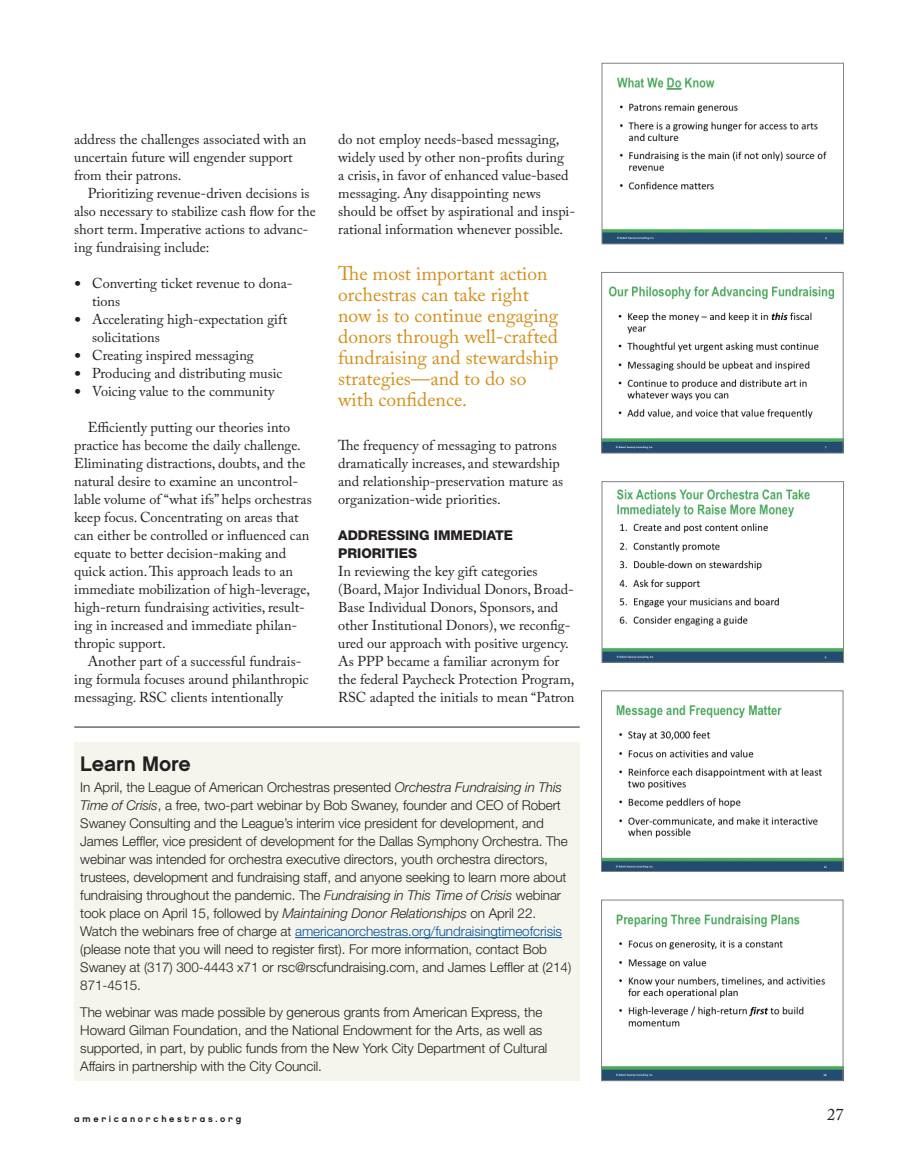
<style>
.page{position:relative;width:918px;height:1175px;background:#fff}
.page>*{position:absolute;margin:0;border:0;box-sizing:border-box;transform-origin:0 0}
.sidebar_cal_head{font:21px "Chalet New York Nineteen Sixty";letter-spacing:-.005em;color:#231f20}
.dept_callout{font:19.5px/21px "Adobe Caslon Pro";color:#d68e19}
.t1{font:16.5px "Adobe Caslon Pro";color:#231f20}
.dept_body{font:14.25px/18px "Adobe Caslon Pro";color:#231f20}
.dept_body_no_indent{font:14.25px/18px "Adobe Caslon Pro";color:#231f20}
.sidebar_cal_body{font:300 13.5px/18px "Helvetica Neue";letter-spacing:-.005em;color:#231f20}
.subhead{font:800 13.5px/18px "Helvetica Neue";color:#231f20}
.t2{font:9px "Chalet New York Nineteen Eighty";letter-spacing:.3em;color:#231f20}
.s1{font-size:21px}
.s2{font-style:italic}
.s3{color:#01539e}
</style>
<div class="page">
<div style="left:74px;top:742px;width:506px;height:338px;background:#f5f4ed"></div>
<hr style="left:295px;top:937px;width:267px;height:1px;background:#01539e">
<img style="left:604px;top:77px;width:238px;height:165px">
<div style="left:602px;top:63px;width:242px;height:181px;border:1px solid #808285"></div>
<img style="left:603px;top:705px;width:238px;height:164px">
<div style="left:601px;top:690px;width:242px;height:181px;border:1px solid #808285"></div>
<img style="left:603px;top:286px;width:238px;height:165px">
<div style="left:601px;top:272px;width:242px;height:181px;border:1px solid #808285"></div>
<img style="left:604px;top:489px;width:238px;height:171px">
<div style="left:602px;top:481px;width:242px;height:181px;border:1px solid #808285"></div>
<img style="left:603px;top:914px;width:238px;height:164px">
<div style="left:601px;top:899px;width:242px;height:181px;border:1px solid #808285"></div>
<hr style="left:74px;top:726px;width:506px;height:1px;background:#231f20">
<p class="dept_body" style="left:74px;top:130px;width:234px">address the challenges associated with an uncertain future will engender support from their patrons.</p>
<p class="dept_body" style="left:74px;top:184px;width:243px;text-indent:14px">Prioritizing revenue-driven decisions is also necessary to stabilize cash flow for the short term. Imperative actions to advanc&shy;ing fundraising include:</p>
<p class="dept_body" style="left:92px;top:274px;width:202px;text-indent:-18px"><span class="s1">•</span> Converting ticket revenue to dona&shy;tions</p>
<p class="dept_body" style="left:92px;top:310px;width:197px;text-indent:-18px"><span class="s1">•</span> Accelerating high-expectation gift solicitations</p>
<p class="dept_body" style="left:74px;top:346px;width:181px"><span class="s1">•</span> Creating inspired messaging</p>
<p class="dept_body" style="left:74px;top:364px;width:210px"><span class="s1">•</span> Producing and distributing music</p>
<p class="dept_body" style="left:74px;top:382px;width:202px"><span class="s1">•</span> Voicing value to the community</p>
<p class="dept_body" style="left:74px;top:418px;width:239px;text-indent:14px">Efficiently putting our theories into practice has become the daily challenge.<br>Eliminating distractions, doubts, and the natural desire to examine an uncontrol&shy;lable volume of “what ifs” helps orchestras keep focus. Concentrating on areas that can either be controlled or influenced can equate to better decision-making and quick action. This approach leads to an immediate mobilization of high-leverage, high-return fundraising activities, result&shy;ing in increased and immediate philan&shy;thropic support.</p>
<p class="dept_body" style="left:74px;top:652px;width:236px;text-indent:14px">Another part of a successful fundrais&shy;ing formula focuses around philanthropic messaging. RSC clients intentionally</p>
<p class="dept_body" style="left:338px;top:130px;width:238px">do not employ needs-based messaging, widely used by other non-profits during<br>a crisis, in favor of enhanced value-based messaging. Any disappointing news should be offset by aspirational and inspi&shy;rational information whenever possible.</p>
<p class="dept_callout" style="left:338px;top:263px;width:222px">The most important action orchestras can take right now is to continue engaging donors through well-crafted fundraising and stewardship strategies—and to do so with confidence.</p>
<p class="dept_body" style="left:338px;top:436px;width:227px">The frequency of messaging to patrons dramatically increases, and stewardship and relationship-preservation mature as organization-wide priorities.</p>
<p class="subhead" style="left:338px;top:526px;width:176px">ADDRESSING IMMEDIATE<br>PRIORITIES</p>
<p class="dept_body_no_indent" style="left:338px;top:562px;width:238px">In reviewing the key gift categories (Board, Major Individual Donors, Broad-Base Individual Donors, Sponsors, and other Institutional Donors), we reconfig&shy;ured our approach with positive urgency.<br>As PPP became a familiar acronym for the federal Paycheck Protection Program, RSC adapted the initials to mean “Patron</p>
<p class="sidebar_cal_head" style="left:80px;top:750px;width:112px">Learn More</p>
<p class="sidebar_cal_body" style="left:80px;top:778px;width:493px">In April, the League of American Orchestras presented <span class="s2">Orchestra Fundraising in This Time of Crisis</span>, a free, two-part webinar by Bob Swaney, founder and CEO of Robert Swaney Consulting and the League’s interim vice president for development, and James Leffler, vice president of development for the Dallas Symphony Orchestra. The webinar was intended for orchestra executive directors, youth orchestra directors, trustees, development and fundraising staff, and anyone seeking to learn more about fundraising throughout the pandemic. The <span class="s2">Fundraising in This Time of Crisis</span> webinar took place on April 15, followed by <span class="s2">Maintaining Donor Relationships</span> on April 22.<br>Watch the webinars free of charge at <span class="s3">americanorchestras.org/fundraisingtimeofcrisis </span>(please note that you will need to register first). For more information, contact Bob Swaney at (317) 300-4443 x71 or rsc@rscfundraising.com, and James Leffler at (214)<br>871-4515.</p>
<p class="sidebar_cal_body" style="left:80px;top:1003px;width:469px">The webinar was made possible by generous grants from American Express, the Howard Gilman Foundation, and the National Endowment for the Arts, as well as supported, in part, by public funds from the New York City Department of Cultural Affairs in partnership with the City Council.</p>
<p class="t2" style="left:74px;top:1113px;width:169px">americanorchestras.org</p>
<p class="t1" style="left:827px;top:1104px;width:18px">27</p>
</div>
